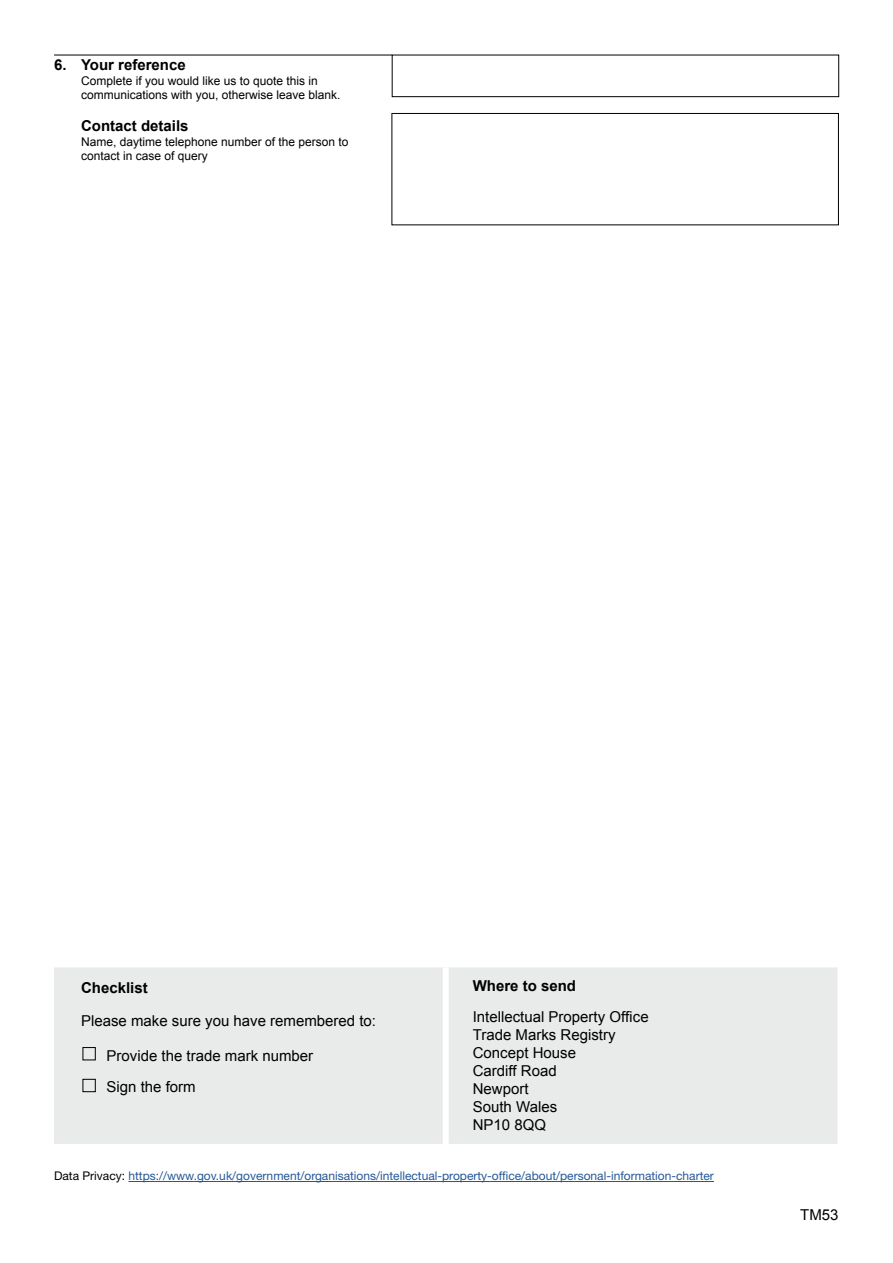
<style>
.page{position:relative;width:893px;height:1263px;background:#fff}
.page>*{position:absolute;margin:0;border:0;box-sizing:border-box;transform-origin:0 0}
.t1{font:15px "Arial";color:#000}
.t2{font:700 15px "Arial";color:#000}
.t3{font:12px/14.4px "Arial";color:#000}
.t4{font:12px "Helvetica Neue LT Std";color:#245897}
.s1{color:#000}
</style>
<div class="page">
<hr style="left:54px;top:55px;width:338px;height:1px;background:#000">
<div style="left:392px;top:55px;width:447px;height:42px;border:1px solid #000"></div>
<div style="left:392px;top:113px;width:447px;height:112px;border:1px solid #000"></div>
<div style="left:54px;top:967px;width:783px;height:177px;background:#e9eaea"></div>
<div style="left:443px;top:967px;width:6px;height:177px;background:#fff"></div>
<div style="left:83px;top:1047px;width:12px;height:13px;border:1px solid #000"></div>
<div style="left:83px;top:1079px;width:12px;height:13px;border:1px solid #000"></div>
<hr style="left:128px;top:1181px;width:586px;height:1px;background:#245897">
<p class="t2" style="left:54px;top:55px;width:133px">6. Your reference</p>
<p class="t3" style="left:81px;top:73px;width:261px">Complete if you would like us to quote this in communications with you, otherwise leave blank.</p>
<p class="t2" style="left:81px;top:116px;width:109px">Contact details</p>
<p class="t3" style="left:81px;top:135px;width:269px">Name, daytime telephone number of the person to contact in case of query</p>
<p class="t2" style="left:81px;top:978px;width:68px">Checklist</p>
<p class="t1" style="left:81px;top:1011px;width:297px">Please make sure you have remembered to:</p>
<p class="t1" style="left:107px;top:1046px;width:208px">Provide the trade mark number</p>
<p class="t1" style="left:107px;top:1076px;width:91px">Sign the form</p>
<p class="t2" style="left:473px;top:976px;width:105px">Where to send</p>
<p class="t1" style="left:473px;top:1007px;width:177px">Intellectual Property Office</p>
<p class="t1" style="left:473px;top:1025px;width:144px">Trade Marks Registry</p>
<p class="t1" style="left:473px;top:1043px;width:105px">Concept House</p>
<p class="t1" style="left:473px;top:1061px;width:85px">Cardiff Road</p>
<p class="t1" style="left:473px;top:1079px;width:57px">Newport</p>
<p class="t1" style="left:473px;top:1097px;width:86px">South Wales</p>
<p class="t1" style="left:473px;top:1115px;width:75px">NP10 8QQ</p>
<p class="t4" style="left:54px;top:1169px;width:661px"><span class="s1">Data Privacy:</span> https://www.gov.uk/government/organisations/intellectual-property-office/about/personal-information-charter</p>
<p class="t1" style="left:800px;top:1205px;width:40px">TM53</p>
</div>
